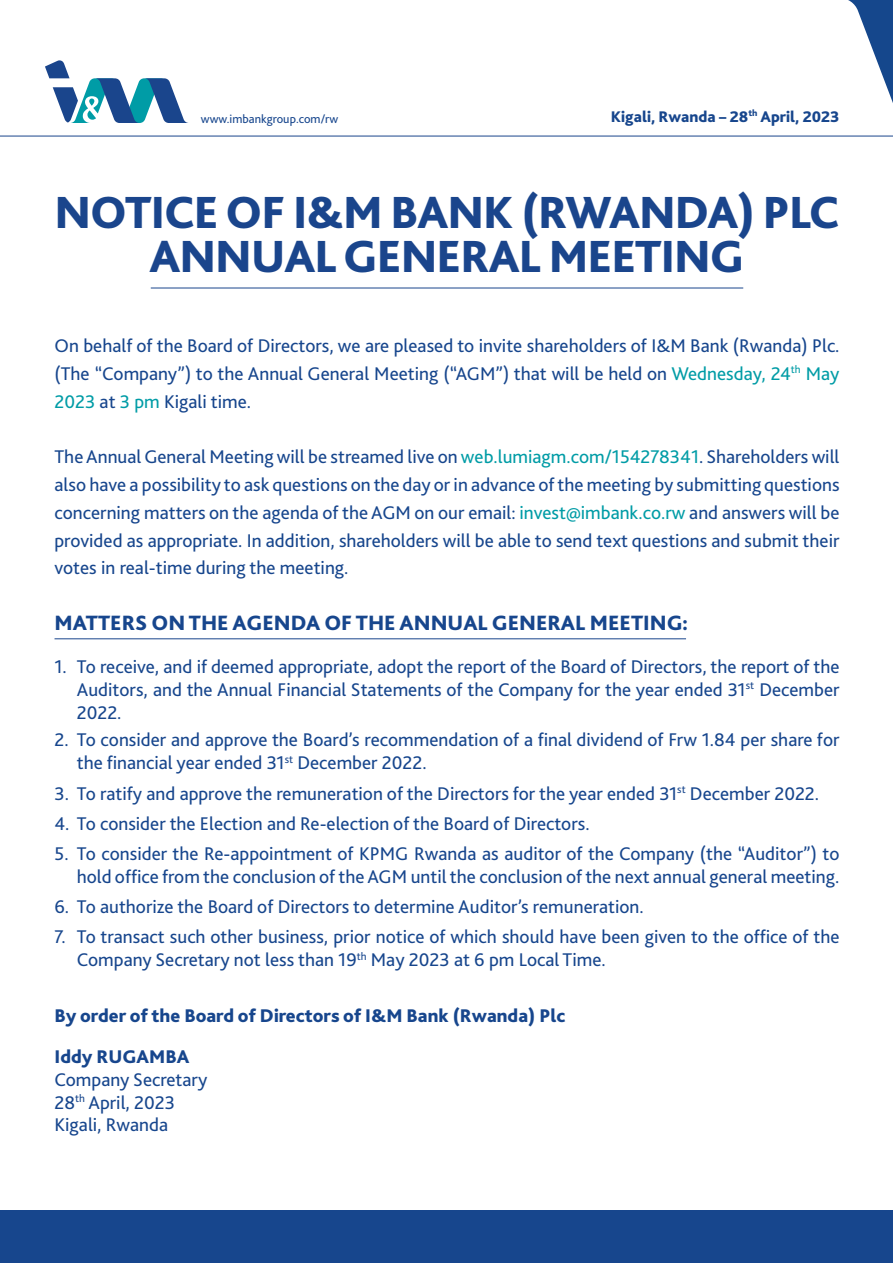
<style>
.page{position:relative;width:893px;height:1263px;background:#fff}
.page>*{position:absolute;margin:0;border:0;box-sizing:border-box;transform-origin:0 0}
.t1{font:800 47.1px/44.7px "Bliss 2";letter-spacing:-.02em;color:#1a458c;text-align:center}
.t2{font:800 21.75px "Bliss 2";color:#17468d}
.t3{font:19.2px/27.8px "Bliss 2";color:#17468d;text-align:justify}
.t4{font:800 19.2px "Bliss 2";color:#17468d}
.t5{font:800 16.05px "Bliss 2";color:#17468d}
.t6{font:12.45px "Bliss 2";color:#17468d}
.s1{color:#009ca6}
</style>
<div class="page">
<svg style="left:839px;top:0;width:54px;height:136px"></svg>
<svg style="left:45px;top:60px;width:143px;height:63px"></svg>
<div style="left:0;top:1210px;width:893px;height:53px;background:#17468d"></div>
<hr style="left:151px;top:288px;width:592px;height:1px;background:#1a458c">
<hr style="left:55px;top:638px;width:631px;height:1px;background:#1a458c">
<hr style="left:0;top:136px;width:893px;height:1px;background:#1a458c">
<p class="t6" style="left:201px;top:111px;width:139px">www.imbankgroup.com/rw</p>
<p class="t5" style="left:611px;top:106px;width:230px">Kigali, Rwanda – 28<sup>th</sup> April, 2023</p>
<p class="t1" style="left:54px;top:189px;width:787px">NOTICE OF I&amp;M BANK (RWANDA) PLC<br>ANNUAL GENERAL MEETING</p>
<p class="t3" style="left:55px;top:331px;width:786px">On behalf of the Board of Directors, we are pleased to invite shareholders of I&amp;M Bank (Rwanda) Plc. (The “Company”) to the Annual General Meeting (“AGM”) that will be held on <span class="s1">Wednesday, 24</span><sup>th</sup> <span class="s1">May 2023</span> at <span class="s1">3 pm</span> Kigali time.</p>
<p class="t3" style="left:55px;top:442px;width:786px">The Annual General Meeting will be streamed live on <span class="s1">web.lumiagm.com/154278341</span>. Shareholders will also have a possibility to ask questions on the day or in advance of the meeting by submitting questions concerning matters on the agenda of the AGM on our email: <span class="s1">invest@imbank.co.rw</span> and answers will be provided as appropriate. In addition, shareholders will be able to send text questions and submit their votes in real-time during the meeting.</p>
<p class="t2" style="left:55px;top:609px;width:635px">MATTERS ON THE AGENDA OF THE ANNUAL GENERAL MEETING:</p>
<p class="t3" style="left:77px;top:655px;width:764px;line-height:22.8px;text-indent:-22px">1. To receive, and if deemed appropriate, adopt the report of the Board of Directors, the report of the Auditors, and the Annual Financial Statements of the Company for the year ended 31<sup>st</sup> December 2022.</p>
<p class="t3" style="left:77px;top:728px;width:764px;line-height:22.8px;text-indent:-22px">2. To consider and approve the Board’s recommendation of a final dividend of Frw 1.84 per share for the financial year ended 31<sup>st</sup> December 2022.</p>
<p class="t3" style="left:55px;top:779px;width:766px">3. To ratify and approve the remuneration of the Directors for the year ended 31<sup>st</sup> December 2022.</p>
<p class="t3" style="left:55px;top:809px;width:537px">4. To consider the Election and Re-election of the Board of Directors.</p>
<p class="t3" style="left:55px;top:842px;width:786px;line-height:22.8px;text-align:right">5. To consider the Re-appointment of KPMG Rwanda as auditor of the Company (the “Auditor”) to hold office from the conclusion of the AGM until the conclusion of the next annual general meeting.</p>
<p class="t3" style="left:55px;top:892px;width:591px">6. To authorize the Board of Directors to determine Auditor’s remuneration.</p>
<p class="t3" style="left:77px;top:925px;width:764px;line-height:22.8px;text-indent:-22px">7. To transact such other business, prior notice of which should have been given to the office of the<br>Company Secretary not less than 19<sup>th</sup> May 2023 at 6 pm Local Time.</p>
<p class="t4" style="left:55px;top:1003px;width:512px">By order of the Board of Directors of I&amp;M Bank (Rwanda) Plc</p>
<p class="t4" style="left:55px;top:1045px;width:136px">Iddy RUGAMBA</p>
<p class="t3" style="left:55px;top:1065px;width:154px">Company Secretary</p>
<p class="t3" style="left:55px;top:1088px;width:122px">28<sup>th</sup> April, 2023</p>
<p class="t3" style="left:55px;top:1111px;width:115px">Kigali, Rwanda</p>
</div>
